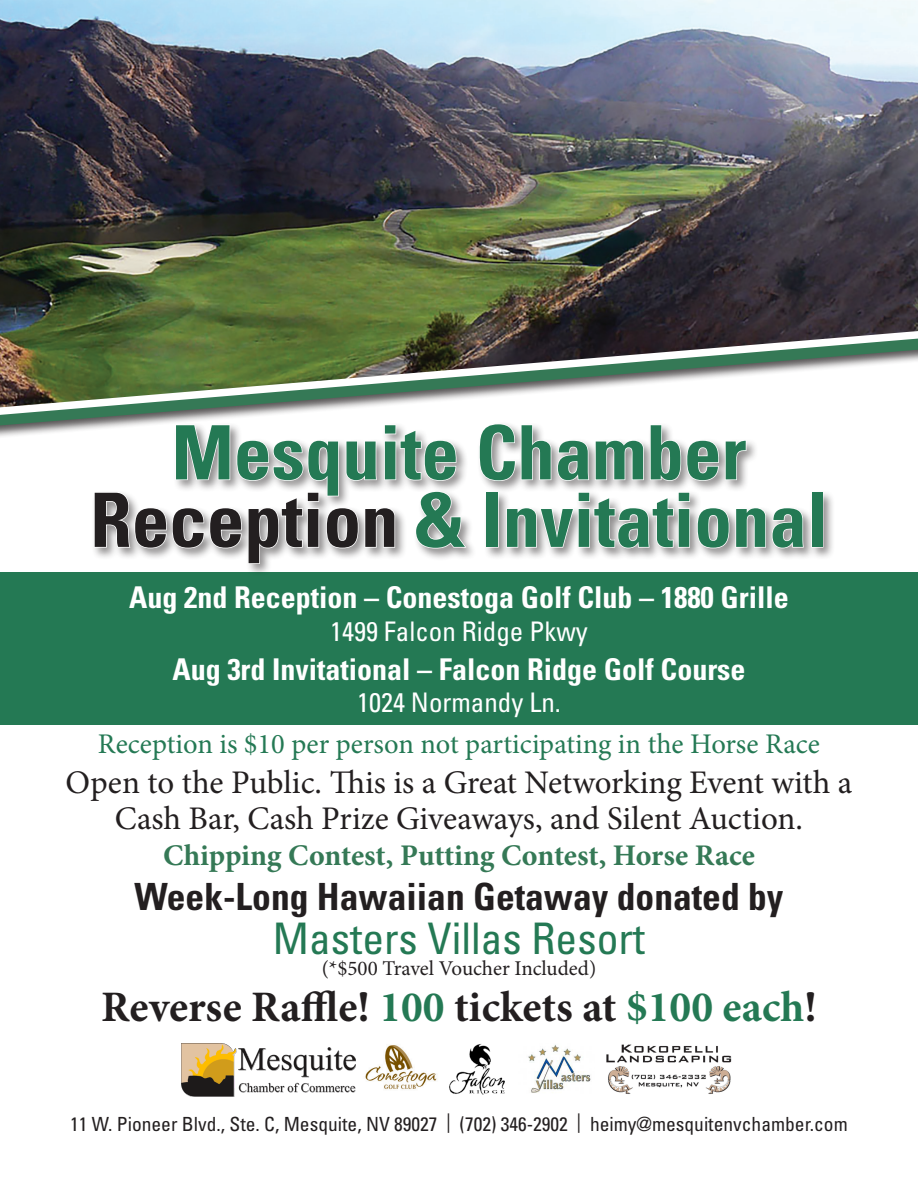
<style>
.page{position:relative;width:918px;height:1188px;background:#fff}
.page>*{position:absolute;margin:0;border:0;box-sizing:border-box;transform-origin:0 0}
.t1{font:700 condensed 75px "Univers LT Std";color:#247954}
.t2{font:700 43.5px "Minion Pro";color:#231f20}
.t3{font:condensed 43.5px "Univers LT Std";color:#247954}
.t4{font:700 condensed 37.5px "Univers LT Std";color:#231f20}
.t5{font:33px/36px "Minion Pro";letter-spacing:-.005em;color:#231f20;text-align:center}
.t6{font:700 condensed 30px "Univers LT Std";color:#fff}
.t7{font:700 30px "Minion Pro";letter-spacing:-.005em;color:#357956}
.t8{font:28.5px "Minion Pro";color:#247954}
.t9{font:condensed 27px "Univers LT Std";color:#fff}
.t10{font:21px "Minion Pro";letter-spacing:-.005em;color:#231f20}
.t11{font:condensed 19.5px "Univers LT Std";color:#231f20}
.s1{color:#231f20}
.s2{color:#247954}
</style>
<div class="page">
<img style="left:0;top:0;width:918px;height:420px">
<div style="left:0;top:572px;width:918px;height:152px;background:#247954"></div>
<div style="left:91px;top:421px;width:744px;height:155px;background:#231f20;opacity:.5"></div>
<svg style="left:478px;top:423px;width:269px;height:59px"></svg>
<svg style="left:93px;top:424px;width:375px;height:141px"></svg>
<div style="left:486px;top:492px;width:13px;height:56px;border:2px solid #fff"></div>
<svg style="left:505px;top:491px;width:300px;height:58px"></svg>
<div style="left:811px;top:492px;width:12px;height:56px;border:2px solid #fff"></div>
<img style="left:181px;top:1043px;width:174px;height:53px">
<img style="left:449px;top:1044px;width:56px;height:51px">
<img style="left:365px;top:1045px;width:72px;height:45px">
<img style="left:528px;top:1045px;width:63px;height:48px">
<img style="left:606px;top:1044px;width:126px;height:50px">
<p class="t1" style="left:172px;top:407px;width:576px">Mesquite Chamber</p>
<p class="t1" style="left:90px;top:474px;width:739px"><span class="s1">Reception</span> &amp; Invitational</p>
<p class="t6" style="left:129px;top:579px;width:661px">Aug 2nd Reception – Conestoga Golf Club – 1880 Grille</p>
<p class="t9" style="left:330px;top:614px;width:259px">1499 Falcon Ridge Pkwy</p>
<p class="t6" style="left:172px;top:651px;width:575px">Aug 3rd Invitational – Falcon Ridge Golf Course</p>
<p class="t9" style="left:357px;top:685px;width:205px">1024 Normandy Ln.</p>
<p class="t8" style="left:98px;top:725px;width:724px">Reception is $10 per person not participating in the Horse Race</p>
<p class="t5" style="left:66px;top:764px;width:788px">Open to the Public. This is a Great Networking Event with a<br>Cash Bar, Cash Prize Giveaways, and Silent Auction.</p>
<p class="t7" style="left:163px;top:835px;width:593px">Chipping Contest, Putting Contest, Horse Race</p>
<p class="t4" style="left:134px;top:874px;width:651px">Week-Long Hawaiian Getaway donated by</p>
<p class="t3" style="left:273px;top:911px;width:374px">Masters Villas Resort</p>
<p class="t10" style="left:322px;top:955px;width:276px">(*$500 Travel Voucher Included)</p>
<p class="t2" style="left:101px;top:976px;width:717px">Reverse Raffle! <span class="s2">100</span> tickets at <span class="s2">$100 each</span>!</p>
<p class="t11" style="left:70px;top:1112px;width:779px">11 W. Pioneer Blvd., Ste. C, Mesquite, NV 89027 | (702) 346-2902 | heimy@mesquitenvchamber.com</p>
</div>
